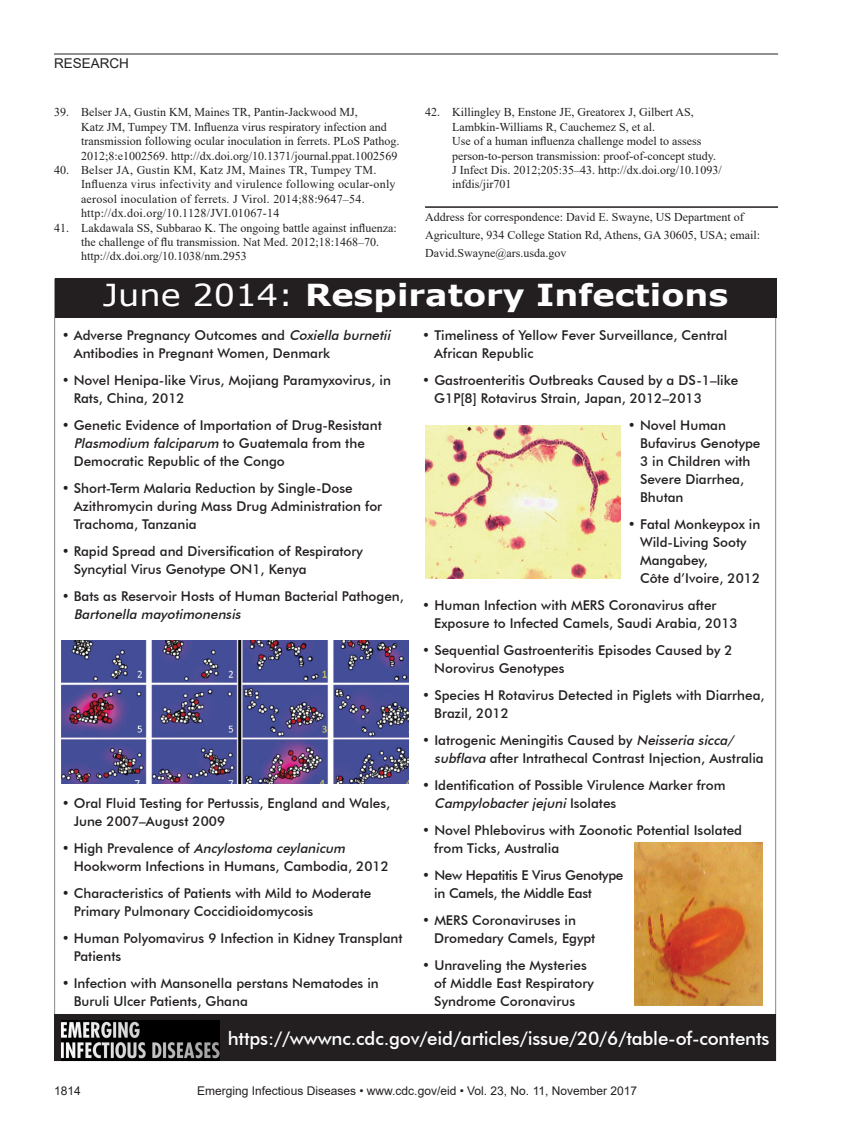
<style>
.page{position:relative;width:851px;height:1134px;background:#fff}
.page>*{position:absolute;margin:0;border:0;box-sizing:border-box;transform-origin:0 0}
.t1{font:700 30.3px "Verdana";color:#fff;scale:1.11 1}
.Body_Text{font:500 18.75px "Futura BT";letter-spacing:-.01em;color:#fff}
.TOC_Title{font:500 13.5px/18px "Futura BT";color:#231f20}
.TOC_Title-2{font:500 13.5px/18px "Futura BT";letter-spacing:-.02em;color:#231f20}
.t2{font:13.5px "Arial";color:#231f20}
.References{font:12px/14.4px "Times New Roman";color:#231f20}
.References-2{font:12px/14.4px "Times New Roman";letter-spacing:.02em;color:#231f20}
.Correspondence{font:12px/18px "Times New Roman";color:#231f20}
.t3{font:12px "Arial";color:#231f20}
.s1{font-weight:400}
.s2{font-style:italic}
</style>
<div class="page">
<hr style="left:54px;top:54px;width:724px;height:1px;background:#231f20">
<hr style="left:425px;top:206px;width:353px;height:2px;background:#231f20">
<div style="left:54px;top:279px;width:722px;height:782px;background:#fff;border:1px solid #939598"></div>
<div style="left:54px;top:1014px;width:721px;height:47px;background:#231f20"></div>
<img style="left:634px;top:842px;width:128px;height:164px">
<div style="left:55px;top:278px;width:721px;height:40px;background:#231f20"></div>
<img style="left:61px;top:1021px;width:158px;height:39px">
<img style="left:61px;top:640px;width:348px;height:143px">
<img style="left:426px;top:426px;width:194px;height:153px">
<p class="t2" style="left:54px;top:54px;width:77px">RESEARCH</p>
<p class="References" style="left:81px;top:105px;width:320px;text-indent:-27px">39. Belser JA, Gustin KM, Maines TR, Pantin-Jackwood MJ,<br>Katz JM, Tumpey TM. Influenza virus respiratory infection and transmission following ocular inoculation in ferrets. PLoS Pathog.<br>2012;8:e1002569. http://dx.doi.org/10.1371/journal.ppat.1002569</p>
<p class="References-2" style="left:81px;top:162px;width:316px;text-indent:-27px">40. Belser JA, Gustin KM, Katz JM, Maines TR, Tumpey TM.<br>Influenza virus infectivity and virulence following ocular-only aerosol inoculation of ferrets. J Virol. 2014;88:9647–54. http://dx.doi.org/10.1128/JVI.01067-14</p>
<p class="References" style="left:81px;top:220px;width:317px;text-indent:-27px">41. Lakdawala SS, Subbarao K. The ongoing battle against influenza: the challenge of flu transmission. Nat Med. 2012;18:1468–70. http://dx.doi.org/10.1038/nm.2953</p>
<p class="References" style="left:452px;top:105px;width:271px;text-indent:-27px">42. Killingley B, Enstone JE, Greatorex J, Gilbert AS, Lambkin-Williams R, Cauchemez S, et al.<br>Use of a human influenza challenge model to assess person-to-person transmission: proof-of-concept study.<br>J Infect Dis. 2012;205:35–43. http://dx.doi.org/10.1093/ infdis/jir701</p>
<p class="Correspondence" style="left:425px;top:208px;width:336px">Address for correspondence: David E. Swayne, US Department of<br>Agriculture, 934 College Station Rd, Athens, GA 30605, USA; email:<br>David.Swayne@ars.usda.gov</p>
<h1 class="t1" style="left:103px;top:274px;width:565px"><span class="s1">June 2014:</span> Respiratory Infections</h1>
<p class="TOC_Title" style="left:434px;top:326px;width:294px;text-indent:-12px">• Timeliness of Yellow Fever Surveillance, Central<br>African Republic</p>
<p class="TOC_Title" style="left:434px;top:371px;width:305px;text-indent:-12px">• Gastroenteritis Outbreaks Caused by a DS-1–like<br>G1P[8] Rotavirus Strain, Japan, 2012–2013</p>
<p class="TOC_Title" style="left:640px;top:416px;width:122px;text-indent:-12px">• Novel Human<br>Bufavirus Genotype<br>3 in Children with<br>Severe Diarrhea,<br>Bhutan</p>
<p class="TOC_Title" style="left:640px;top:515px;width:122px;text-indent:-12px">• Fatal Monkeypox in<br>Wild-Living Sooty<br>Mangabey,<br>Côte d’Ivoire, 2012</p>
<p class="TOC_Title" style="left:434px;top:596px;width:305px;text-indent:-12px">• Human Infection with MERS Coronavirus after<br>Exposure to Infected Camels, Saudi Arabia, 2013</p>
<p class="TOC_Title" style="left:434px;top:641px;width:300px;text-indent:-12px">• Sequential Gastroenteritis Episodes Caused by 2<br>Norovirus Genotypes</p>
<p class="TOC_Title" style="left:434px;top:686px;width:332px;text-indent:-12px">• Species H Rotavirus Detected in Piglets with Diarrhea,<br>Brazil, 2012</p>
<p class="TOC_Title" style="left:434px;top:731px;width:331px;text-indent:-12px">• Iatrogenic Meningitis Caused by <span class="s2">Neisseria sicca/ subflava</span> after Intrathecal Contrast Injection, Australia</p>
<p class="TOC_Title" style="left:434px;top:776px;width:293px;text-indent:-12px">• Identification of Possible Virulence Marker from<br><span class="s2">Campylobacter jejuni</span> I s o l a t e s</p>
<p class="TOC_Title" style="left:434px;top:821px;width:309px;text-indent:-12px">• Novel Phlebovirus with Zoonotic Potential Isolated from Ticks, Australia</p>
<p class="TOC_Title-2" style="left:434px;top:866px;width:191px;text-indent:-12px">• New Hepatitis E Virus Genotype in Camels, the Middle East</p>
<p class="TOC_Title" style="left:434px;top:911px;width:162px;text-indent:-12px">• MERS Coronaviruses in<br>Dromedary Camels, Egypt</p>
<p class="TOC_Title" style="left:434px;top:956px;width:161px;text-indent:-12px">• Unraveling the Mysteries of Middle East Respiratory<br>Syndrome Coronavirus</p>
<p class="Body_Text" style="left:228px;top:1027px;width:543px">https://wwwnc.cdc.gov/eid/articles/issue/20/6/table-of-contents</p>
<p class="TOC_Title" style="left:74px;top:326px;width:321px;text-indent:-12px">• Adverse Pregnancy Outcomes and <span class="s2">Coxiella burnetii<br></span>Antibodies in Pregnant Women, Denmark</p>
<p class="TOC_Title" style="left:74px;top:371px;width:319px;text-indent:-12px">• Novel Henipa-like Virus, Mojiang Paramyxovirus, in<br>Rats, China, 2012</p>
<p class="TOC_Title" style="left:74px;top:416px;width:309px;text-indent:-12px">• Genetic Evidence of Importation of Drug-Resistant<br><span class="s2">Plasmodium falciparum</span> to G u a te m a l a fro m t h e<br>Democratic Republic of the Congo</p>
<p class="TOC_Title" style="left:74px;top:479px;width:310px;text-indent:-12px">• Short-Term Malaria Reduction by Single-Dose<br>Azithromycin during Mass Drug Administration for<br>Trachoma, Tanzania</p>
<p class="TOC_Title" style="left:74px;top:542px;width:290px;text-indent:-12px">• Rapid Spread and Diversification of Respiratory<br>Syncytial Virus Genotype ON1, Kenya</p>
<p class="TOC_Title" style="left:74px;top:587px;width:331px;text-indent:-12px">• Bats as Reservoir Hosts of Human Bacterial Pathogen,<br><span class="s2">Bartonella mayotimonensis</span></p>
<p class="TOC_Title" style="left:74px;top:794px;width:318px;text-indent:-12px">• Oral Fluid Testing for Pertussis, England and Wales,<br>June 2007–August 2009</p>
<p class="TOC_Title" style="left:74px;top:839px;width:317px;text-indent:-12px">• H i g h P reva l e n c e of <span class="s2">Ancylostoma ceylanicum<br></span>Hookworm Infections in Humans, Cambodia, 2012</p>
<p class="TOC_Title" style="left:74px;top:884px;width:299px;text-indent:-12px">• Characteristics of Patients with Mild to Moderate<br>Primary Pulmonary Coccidioidomycosis</p>
<p class="TOC_Title" style="left:74px;top:929px;width:330px;text-indent:-12px">• Human Polyomavirus 9 Infection in Kidney Transplant<br>Patients</p>
<p class="TOC_Title" style="left:74px;top:974px;width:306px;text-indent:-12px">• Infection with Mansonella perstans Nematodes in<br>Buruli Ulcer Patients, Ghana</p>
<p class="t3" style="left:54px;top:1083px;width:28px">1814</p>
<p class="t3" style="left:197px;top:1083px;width:441px">Emerging Infectious Diseases • www.cdc.gov/eid • Vol. 23, No. 11, November 2017</p>
</div>
